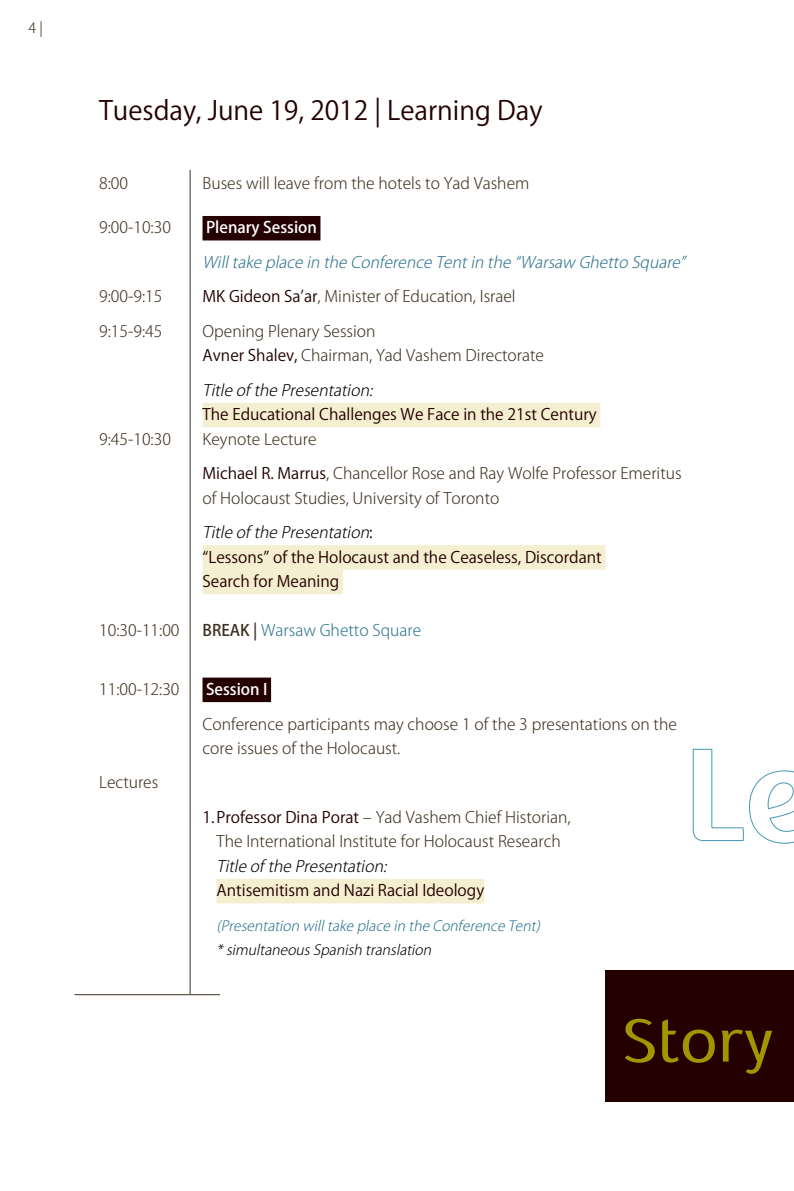
<style>
.page{position:relative;width:794px;height:1191px;background:#fff}
.page>*{position:absolute;margin:0;border:0;box-sizing:border-box;transform-origin:0 0}
.t1{font:700 131.6px "Fb Typograph Eng";color:#fff}
.t2{font:61.43px "Fb Typograph Eng";color:#a19600}
.t3{font:26.25px "Koz Go Pro";color:#240000}
.t4{font:300 15.75px/24.5px "Koz Go Pro";color:#3e3020}
.t5{font:15.75px/24.5px "Koz Go Pro";color:#240000}
.t6{font:italic 300 15.75px "Koz Go Pro";color:#2f758e}
.t7{font:italic 300 15.75px "Koz Go Pro";color:#000}
.t8{font:300 15.75px "Koz Go Pro";color:#2f758e}
.t9{font:500 15.75px "Koz Go Pro";color:#fff}
.t10{font:italic 300 14px "Koz Go Pro";color:#2f758e}
.t11{font:italic 300 14px "Koz Go Pro";color:#000}
.t12{font:300 14px "Koz Go Pro";color:#3e3020}
.s1{font-weight:400;color:#240000}
.s2{font-style:italic;color:#000}
.s3{font-weight:500;color:#3e3020}
</style>
<div class="page">
<svg style="left:692px;top:748px;width:102px;height:96px"></svg>
<div style="left:202px;top:216px;width:118px;height:24px;background:#240000"></div>
<div style="left:202px;top:403px;width:398px;height:24px;background:#f4efd1"></div>
<div style="left:202px;top:545px;width:403px;height:24px;background:#f4efd1"></div>
<div style="left:202px;top:569px;width:141px;height:25px;background:#f4efd1"></div>
<div style="left:202px;top:677px;width:69px;height:25px;background:#240000"></div>
<div style="left:216px;top:879px;width:268px;height:24px;background:#f4efd1"></div>
<hr style="left:190px;top:170px;width:1px;height:824px;background:#3e3020">
<div style="left:605px;top:970px;width:189px;height:132px;background:#240000"></div>
<hr style="left:74px;top:994px;width:146px;height:1px;background:#3e3020">
<p class="t12" style="left:29px;top:19px;width:16px">4 |</p>
<h3 class="t3" style="left:99px;top:94px;width:445px">Tuesday, June 19, 2012 | Learning Day</h3>
<p class="t4" style="left:99px;top:171px;width:30px">8:00</p>
<p class="t4" style="left:202px;top:171px;width:328px">Buses will leave from the hotels to Yad Vashem</p>
<p class="t4" style="left:99px;top:215px;width:73px">9:00-10:30</p>
<p class="t9" style="left:206px;top:218px;width:112px">Plenary Session</p>
<p class="t6" style="left:202px;top:252px;width:488px">Willtake place in the Conference Tentin the “Warsaw Ghetto Square”</p>
<p class="t4" style="left:99px;top:284px;width:65px">9:00-9:15</p>
<p class="t4" style="left:202px;top:284px;width:315px"><span class="s1">MK Gideon Sa’ar</span>, Minister of Education, Israel</p>
<p class="t4" style="left:99px;top:319px;width:65px">9:15-9:45</p>
<p class="t4" style="left:202px;top:319px;width:343px">Opening Plenary Session<br><span class="s1">Avner Shalev,</span> Chairman, Yad Vashem Directorate</p>
<p class="t7" style="left:202px;top:380px;width:175px">Title of the Presentation:</p>
<p class="t5" style="left:202px;top:402px;width:396px">The Educational Challenges We Face in the 21st Century</p>
<p class="t4" style="left:99px;top:427px;width:73px">9:45-10:30</p>
<p class="t4" style="left:202px;top:422px;width:480px;line-height:34.5px">Keynote Lecture<br><span class="s1">Michael R. Marrus</span>, Chancellor Rose and Ray Wolfe Professor Emeritus</p>
<p class="t4" style="left:202px;top:481px;width:298px;line-height:34.5px">of Holocaust Studies, University of Toronto<br><span class="s2">Title of the Presentation</span><span class="s1">:</span></p>
<p class="t5" style="left:202px;top:545px;width:401px">“Lessons” of the Holocaust and the Ceaseless, Discordant<br>Search for Meaning</p>
<p class="t4" style="left:99px;top:618px;width:82px">10:30-11:00</p>
<p class="t8" style="left:202px;top:620px;width:220px"><span class="s3">BREAK |</span> Warsaw Ghetto Square</p>
<p class="t4" style="left:99px;top:677px;width:82px">11:00-12:30</p>
<p class="t9" style="left:206px;top:679px;width:63px">Session I</p>
<p class="t4" style="left:202px;top:711px;width:476px">Conference participants may choose 1 of the 3 presentations on the core issues of the Holocaust.</p>
<p class="t4" style="left:99px;top:770px;width:61px">Lectures</p>
<p class="t4" style="left:202px;top:805px;width:370px;text-align:center"><span class="s1">1.Professor Dina Porat</span> – Yad Vashem Chief Historian,<br>The International Institute for Holocaust Research</p>
<p class="t7" style="left:216px;top:856px;width:175px">Title of the Presentation:</p>
<p class="t5" style="left:216px;top:879px;width:269px">Antisemitism and Nazi Racial Ideology</p>
<p class="t10" style="left:216px;top:916px;width:328px">(Presentation willtake place in the Conference Tent)</p>
<p class="t11" style="left:216px;top:941px;width:220px">*simultaneousSpanish translation</p>
<h1 class="t1" style="left:685px;top:707px;width:135px">Le</h1>
<h2 class="t2" style="left:622px;top:999px;width:153px">Story</h2>
</div>
